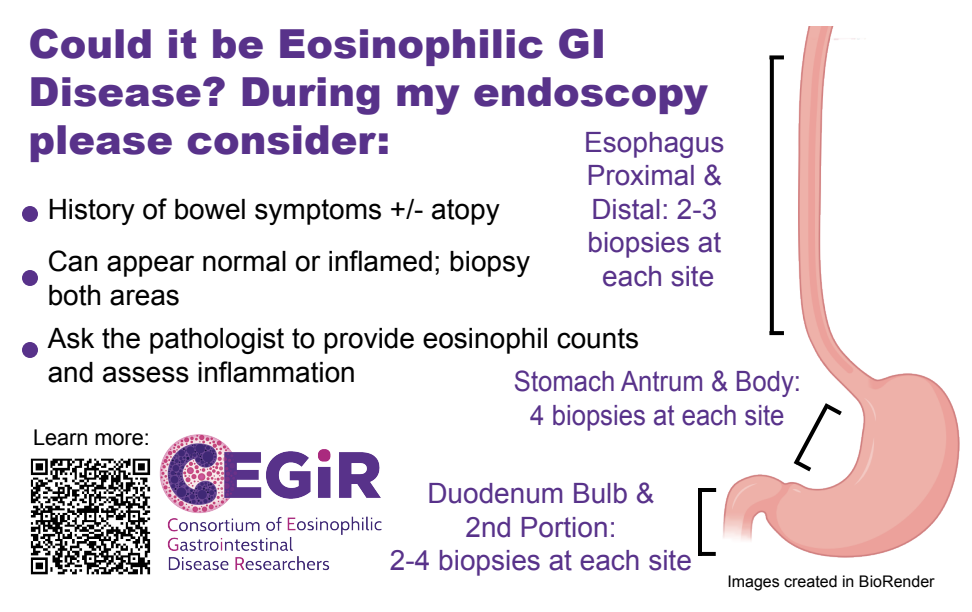
<style>
.page{position:relative;width:972px;height:612px;background:#fff}
.page>*{position:absolute;margin:0;border:0;box-sizing:border-box;transform-origin:0 0}
.t1{font:900 40px/48px "Arial";color:#58328a}
.t2{font:28px/52px "Arial";color:#000}
.t3{font:28px/33.6px "Arial";color:#58328a;text-align:center}
.t4{font:28px/33.6px "Arial";color:#58328a;text-align:center;scale:.92 1}
.t5{font:21.6px "Arial";color:#000}
.t6{font:16px "Arial";color:#000}
</style>
<div class="page">
<img style="left:159px;top:434px;width:223px;height:137px">
<img style="left:723px;top:26px;width:237px;height:532px">
<svg style="left:770px;top:57px;width:4px;height:276px"></svg>
<hr style="left:702px;top:488px;width:14px;height:4px;background:#000">
<svg style="left:702px;top:552px;width:14px;height:4px"></svg>
<hr style="left:698px;top:488px;width:4px;height:68px;background:#000">
<svg style="left:790px;top:399px;width:56px;height:76px"></svg>
<div style="left:22px;top:206px;width:16px;height:16px;background:#58328a;border-radius:50%"></div>
<div style="left:22px;top:342px;width:16px;height:16px;background:#58328a;border-radius:50%"></div>
<div style="left:22px;top:270px;width:16px;height:16px;background:#58328a;border-radius:50%"></div>
<img style="left:30px;top:458px;width:121px;height:117px">
<h1 class="t1" style="left:29px;top:18px;width:681px">Could it be Eosinophilic GI<br>Disease? During my endoscopy please consider:</h1>
<p class="t3" style="left:584px;top:125px;width:142px">Esophagus<br>Proximal &amp;<br>Distal: 2-3 biopsies at each site</p>
<p class="t2" style="left:48px;top:184px;width:484px">History of bowel symptoms +/- atopy<br>Can appear normal or inflamed; biopsy</p>
<p class="t2" style="left:48px;top:274px;width:593px;line-height:43.2px">both areas<br>Ask the pathologist to provide eosinophil counts</p>
<p class="t2" style="left:48px;top:346px;width:310px">and assess inflammation</p>
<p class="t4" style="left:514px;top:365px;width:314px">Stomach Antrum &amp; Body:<br>4 biopsies at each site</p>
<p class="t5" style="left:33px;top:423px;width:118px">Learn more:</p>
<p class="t3" style="left:390px;top:477px;width:303px">Duodenum Bulb &amp;<br>2nd Portion:<br>2-4 biopsies at each site</p>
<p class="t6" style="left:727px;top:571px;width:209px">Images created in BioRender</p>
</div>
